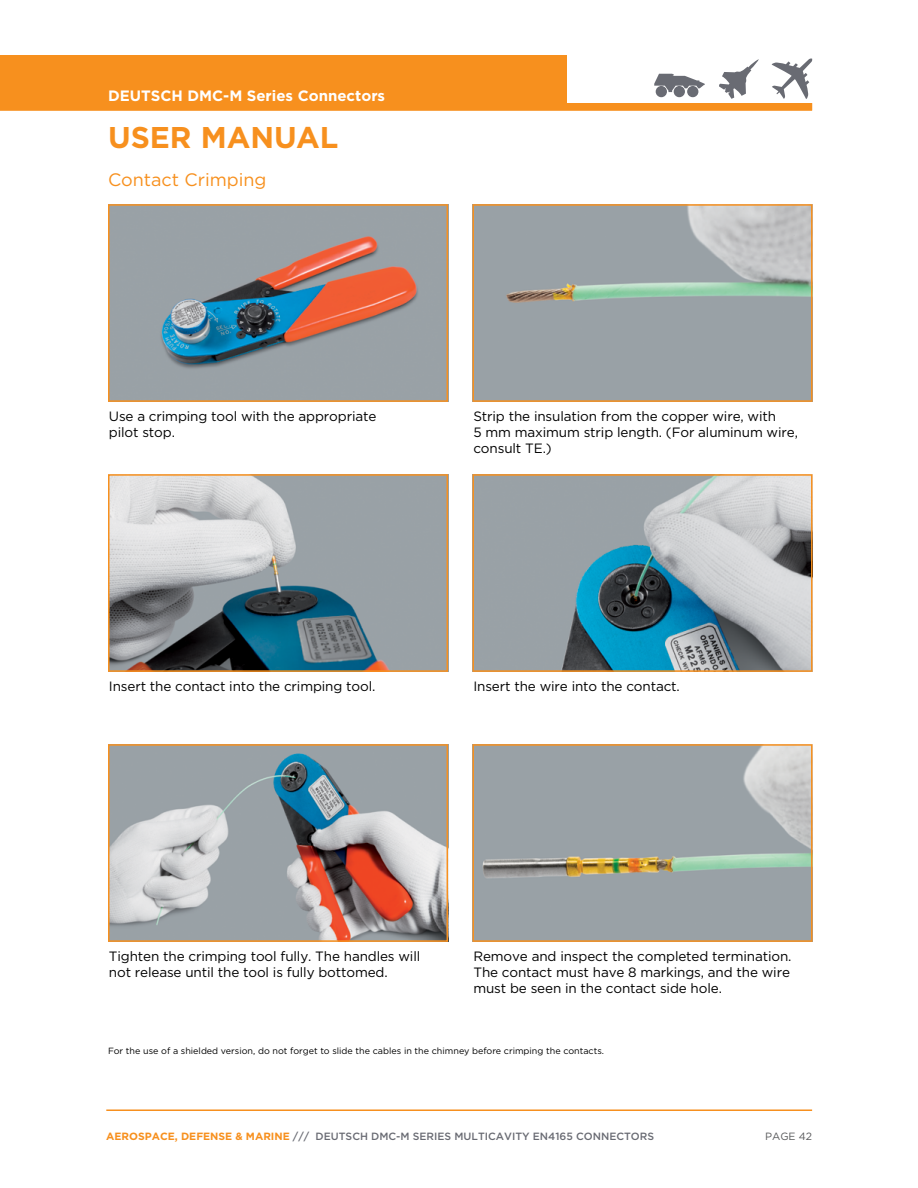
<style>
.page{position:relative;width:918px;height:1188px;background:#fff}
.page>*{position:absolute;margin:0;border:0;box-sizing:border-box;transform-origin:0 0}
.t1{font:700 30px "Gotham";color:#f7901e}
.t2{font:18px "Gotham";color:#f7901e}
.Name_of_product{font:700 15px "Gotham";color:#fff}
.BLUE_BODY_HEADINGS{font:13.5px/16.2px "Gotham";letter-spacing:-.01em;color:#000}
.t3{font:500 10.5px "Gotham";color:#696b73}
.t4{font:10.5px "Gotham";color:#58595b}
.wymiary{font:9px "Gotham";color:#000}
.s1{font-weight:700;color:#f7901e}
</style>
<div class="page">
<div style="left:0;top:55px;width:567px;height:53px;background:#f7901e"></div>
<hr style="left:106px;top:1109px;width:706px;height:2px;background:#f7901e">
<svg style="left:772px;top:58px;width:41px;height:41px"></svg>
<svg style="left:719px;top:59px;width:40px;height:40px"></svg>
<div style="left:674px;top:86px;width:11px;height:11px;background:#696b73;border-radius:50%"></div>
<div style="left:687px;top:86px;width:11px;height:11px;background:#696b73;border-radius:50%"></div>
<svg style="left:654px;top:74px;width:51px;height:18px"></svg>
<div style="left:656px;top:86px;width:11px;height:11px;background:#696b73;border-radius:50%"></div>
<div style="left:0;top:103px;width:812px;height:8px;background:#f7901e"></div>
<img style="left:111px;top:207px;width:334px;height:192px">
<div style="left:108px;top:204px;width:340px;height:198px;border:2px solid #f7901e"></div>
<img style="left:111px;top:477px;width:334px;height:192px">
<div style="left:108px;top:474px;width:340px;height:198px;border:2px solid #f7901e"></div>
<img style="left:111px;top:747px;width:334px;height:192px">
<div style="left:108px;top:744px;width:340px;height:198px;border:2px solid #f7901e"></div>
<img style="left:475px;top:207px;width:335px;height:192px">
<div style="left:472px;top:204px;width:341px;height:198px;border:2px solid #f7901e"></div>
<img style="left:475px;top:477px;width:335px;height:192px">
<div style="left:472px;top:474px;width:341px;height:198px;border:2px solid #f7901e"></div>
<img style="left:475px;top:747px;width:335px;height:192px">
<div style="left:472px;top:744px;width:341px;height:198px;border:2px solid #f7901e"></div>
<p class="Name_of_product" style="left:108px;top:86px;width:279px">DEUTSCH DMC-M Series Connectors</p>
<p class="t1" style="left:108px;top:118px;width:232px">USER MANUAL</p>
<p class="t2" style="left:108px;top:168px;width:160px">Contact Crimping</p>
<p class="BLUE_BODY_HEADINGS" style="left:109px;top:408px;width:269px">Use a crimping tool with the appropriate pilot stop.</p>
<p class="BLUE_BODY_HEADINGS" style="left:109px;top:678px;width:268px">Insert the contact into the crimping tool.</p>
<p class="BLUE_BODY_HEADINGS" style="left:473px;top:408px;width:326px">Strip the insulation from the copper wire, with<br>5 mm maximum strip length. (For aluminum wire, consult TE.)</p>
<p class="BLUE_BODY_HEADINGS" style="left:473px;top:678px;width:208px">Insert the wire into the contact.</p>
<p class="BLUE_BODY_HEADINGS" style="left:109px;top:948px;width:313px">Tighten the crimping tool fully. The handles will not release until the tool is fully bottomed.</p>
<p class="BLUE_BODY_HEADINGS" style="left:473px;top:948px;width:320px;text-align:justify">Remove and inspect the completed termination.<br>The contact must have 8 markings, and the wire must be seen in the contact side hole.</p>
<p class="wymiary" style="left:108px;top:1045px;width:498px">For the use of a shielded version, do not forget to slide the cables in the chimney before crimping the contacts.</p>
<p class="t3" style="left:106px;top:1129px;width:549px"><span class="s1">AEROSPACE, DEFENSE &amp; MARINE</span> /// DEUTSCH DMC-M SERIES MULTICAVITY EN4165 CONNECTORS</p>
<p class="t4" style="left:765px;top:1129px;width:49px">PAGE 42</p>
</div>
